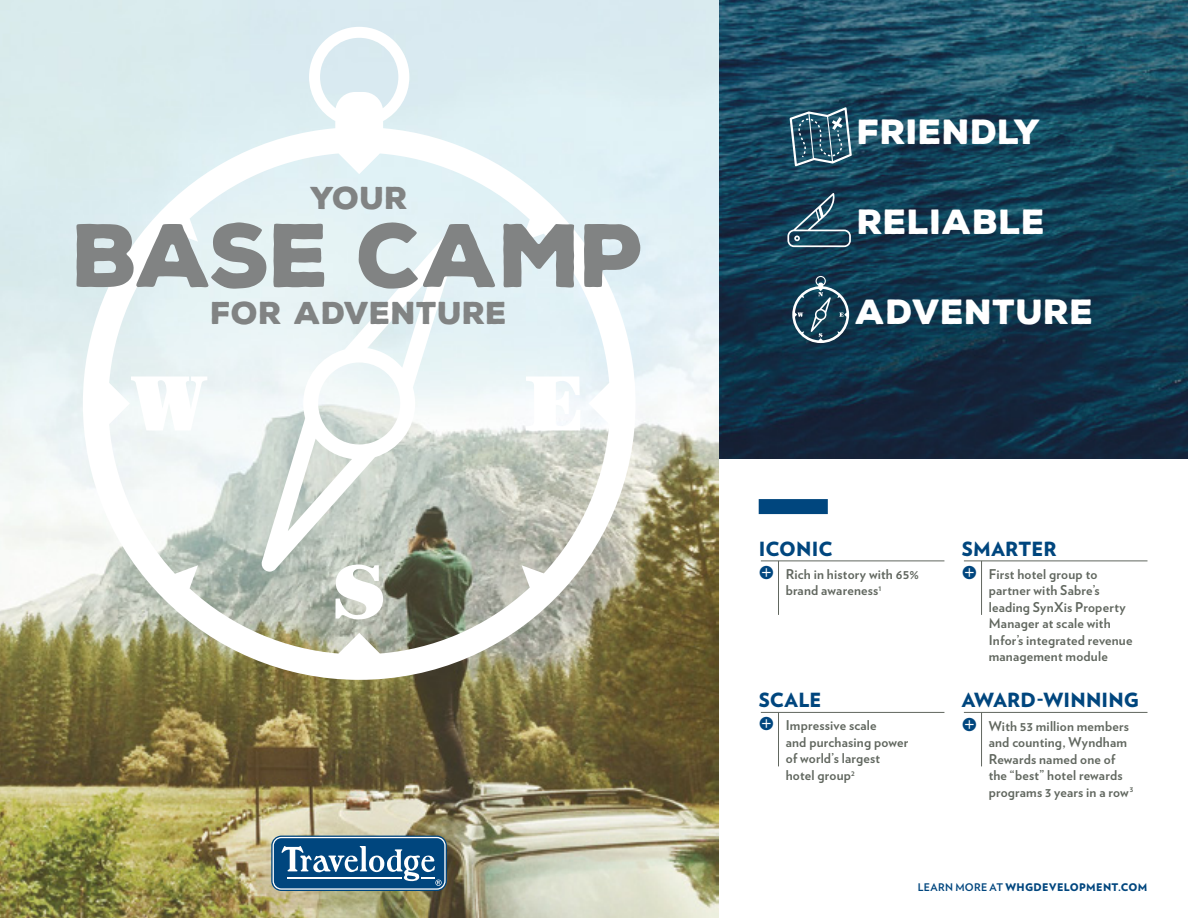
<style>
.page{position:relative;width:1188px;height:918px;background:#fff}
.page>*{position:absolute;margin:0;border:0;box-sizing:border-box;transform-origin:0 0}
.t1{font:900 87.3px "Nexa Rust Sans";letter-spacing:-.02em;color:#818383}
.t2{font:900 33.9px "Nexa Rust Sans";letter-spacing:.01em;color:#fff}
.t3{font:900 30.6px "Nexa Rust Sans";color:#818383}
._1Sheet_-_Sub_Headli{font:900 19.5px "Verlag";letter-spacing:.01em;color:#00467e}
._1Sheet_-_WY_Bullete{font:700 13.5px/16.5px "Verlag";letter-spacing:.015em;color:#61675f}
._1Sheet_-_Icon_List{font:900 10.5px "Verlag";letter-spacing:.03em;color:#00467e}
.s1{font-family:"Klavika Arrows";font-weight:400;font-size:19.5px;color:#00467e}
.s2{font-weight:700}
</style>
<div class="page">
<img style="left:718px;top:0;width:470px;height:459px">
<img style="left:0;top:0;width:718px;height:918px">
<svg style="left:790px;top:107px;width:62px;height:59px;background:#446d80"></svg>
<svg style="left:792px;top:276px;width:57px;height:67px;background:#3a5c6f"></svg>
<svg style="left:787px;top:193px;width:64px;height:54px;background:#32596e"></svg>
<svg style="left:271px;top:836px;width:176px;height:55px;background:#3b709b"></svg>
<svg style="left:83px;top:27px;width:553px;height:653px;fill:#dff0f4"></svg>
<svg style="left:261px;top:235px;width:197px;height:337px"></svg>
<svg style="left:336px;top:564px;width:47px;height:55px"></svg>
<svg style="left:131px;top:376px;width:76px;height:55px"></svg>
<svg style="left:526px;top:376px;width:55px;height:55px"></svg>
<hr style="left:964px;top:712px;width:183px;height:1px;background:#61675f">
<hr style="left:981px;top:712px;width:1px;height:54px;background:#61675f">
<hr style="left:964px;top:561px;width:183px;height:1px;background:#61675f">
<hr style="left:981px;top:561px;width:1px;height:54px;background:#61675f">
<hr style="left:761px;top:712px;width:183px;height:1px;background:#61675f">
<hr style="left:778px;top:712px;width:1px;height:54px;background:#61675f">
<hr style="left:761px;top:561px;width:183px;height:1px;background:#61675f">
<hr style="left:778px;top:561px;width:1px;height:54px;background:#61675f">
<div style="left:759px;top:499px;width:69px;height:15px;background:#00467e"></div>
<p class="t3" style="left:310px;top:177px;width:99px">YOUR</p>
<p class="t1" style="left:73px;top:196px;width:574px">BASE CAMP</p>
<p class="t3" style="left:211px;top:292px;width:298px">FOR ADVENTURE</p>
<p class="t2" style="left:857px;top:108px;width:185px">FRIENDLY</p>
<p class="t2" style="left:857px;top:198px;width:190px">RELIABLE</p>
<p class="t2" style="left:855px;top:288px;width:240px">ADVENTURE</p>
<p class="_1Sheet_-_Sub_Headli" style="left:759px;top:532px;width:75px">ICONIC</p>
<p class="_1Sheet_-_WY_Bullete" style="left:786px;top:565px;width:135px;text-indent:-27px"><span class="s1">#</span> Rich in history with 65% brand awareness<sup>1</sup></p>
<p class="_1Sheet_-_Sub_Headli" style="left:759px;top:684px;width:64px">SCALE</p>
<p class="_1Sheet_-_WY_Bullete" style="left:786px;top:717px;width:124px;text-indent:-27px"><span class="s1">#</span> Impressive scale<br>and purchasing power of world’s largest hotel group<sup>2</sup></p>
<p class="_1Sheet_-_Sub_Headli" style="left:962px;top:532px;width:96px">SMARTER</p>
<p class="_1Sheet_-_WY_Bullete" style="left:989px;top:565px;width:145px;text-indent:-27px"><span class="s1">#</span> First hotel group to partner with Sabre’s leading SynXis Property<br>Manager at scale with<br>Infor’s integrated revenue management module</p>
<p class="_1Sheet_-_Sub_Headli" style="left:962px;top:684px;width:179px">AWARD-WINNING</p>
<p class="_1Sheet_-_WY_Bullete" style="left:989px;top:717px;width:146px;text-indent:-27px"><span class="s1">#</span> With 53 million members and counting, Wyndham<br>Rewards named one of the “best” hotel rewards programs 3 years in a row<sup>3</sup></p>
<p class="_1Sheet_-_Icon_List" style="left:918px;top:878px;width:231px"><span class="s2">LEARN MORE AT</span> WHGDEVELOPMENT.COM</p>
</div>
